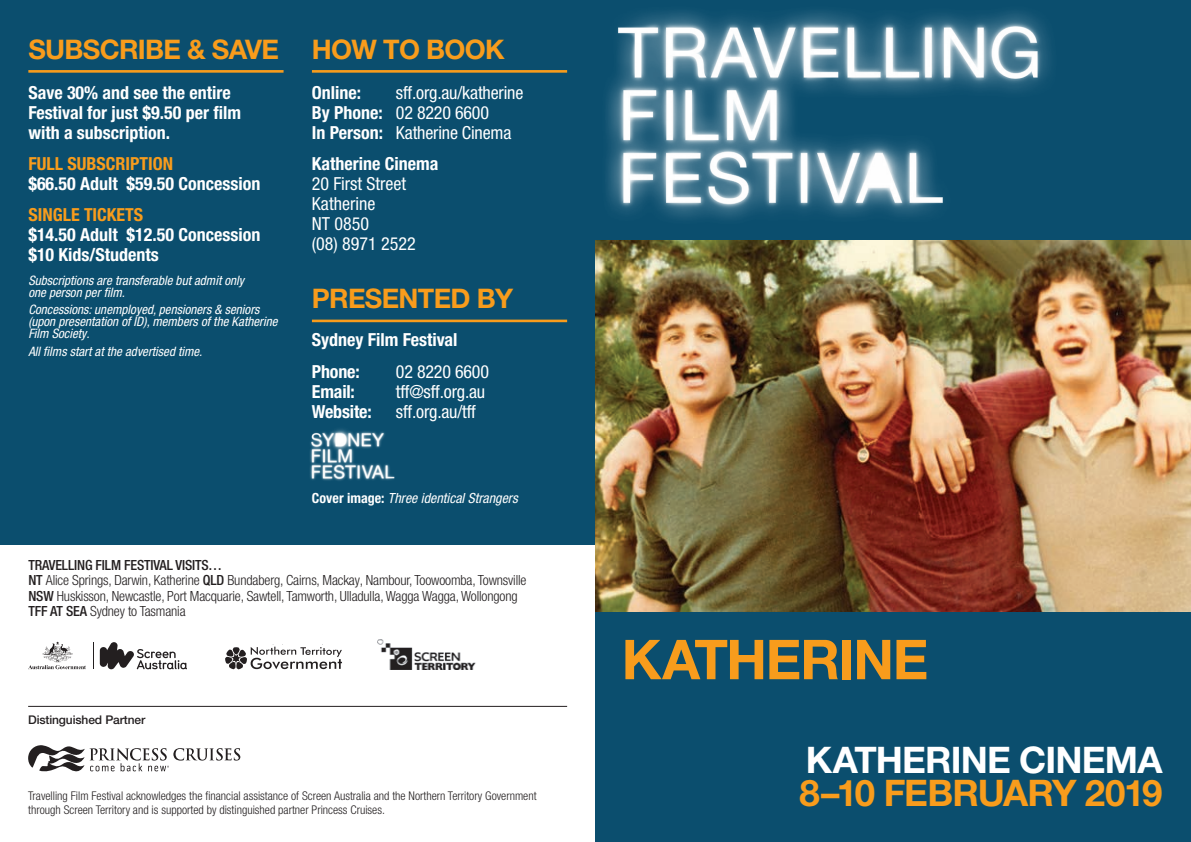
<style>
.page{position:relative;width:1191px;height:842px;background:#fff}
.page>*{position:absolute;margin:0;border:0;box-sizing:border-box;transform-origin:0 0}
.t1{font:700 55px "Helvetica Neue LT Pro";letter-spacing:-.025em;color:#f89c1c}
.t2{font:700 36.6px "Helvetica Neue LT Pro";letter-spacing:-.03em;color:#f89c1c}
.t3{font:700 36.6px "Helvetica Neue LT Pro";letter-spacing:-.02em;color:#fff}
.t4{font:700 27px "Helvetica Neue LT Pro";letter-spacing:-.025em;color:#f89c1c}
.t5{font:700 condensed 18px/20px "Helvetica Neue LT Pro";color:#fff}
.t6{font:condensed 18px/20px "Helvetica Neue LT Pro";letter-spacing:-.01em;color:#fff}
.t7{font:700 condensed 18px "Helvetica Neue LT Pro";color:#f89c1c}
.t8{font:300 condensed 14px/15.6px "Helvetica Neue LT Pro";letter-spacing:-.01em;color:#231f20}
.t9{font:italic condensed 14px "Helvetica Neue LT Pro";color:#fff}
.t10{font:500 condensed 14px "Helvetica Neue LT Pro";letter-spacing:-.01em;color:#231f20}
.t11{font:italic condensed 13px/12px "Helvetica Neue LT Pro";color:#fff}
.t12{font:300 condensed 12px/14px "Helvetica Neue LT Pro";color:#231f20}
.t13{font:500 12px "Helvetica Neue LT Pro";letter-spacing:-.01em;color:#231f20}
.s1{font-weight:700}
.s2{font-weight:700;font-style:normal}
.s3{font-weight:500}
</style>
<div class="page">
<div style="left:595px;top:0;width:596px;height:842px;background:#0b4e6e"></div>
<div style="left:0;top:0;width:595px;height:544px;background:#0b4e6e"></div>
<hr style="left:28px;top:706px;width:539px;height:1px;background:#231f20">
<img style="left:310px;top:429px;width:85px;height:52px">
<hr style="left:28px;top:70px;width:255px;height:3px;background:#f89c1c">
<hr style="left:312px;top:70px;width:255px;height:3px;background:#f89c1c">
<hr style="left:312px;top:320px;width:255px;height:2px;background:#f89c1c">
<img style="left:567px;top:11px;width:483px;height:208px">
<img style="left:595px;top:240px;width:596px;height:371px">
<svg style="left:28px;top:745px;width:212px;height:27px"></svg>
<svg style="left:28px;top:641px;width:58px;height:28px"></svg>
<svg style="left:93px;top:642px;width:1px;height:27px"></svg>
<svg style="left:100px;top:642px;width:87px;height:27px"></svg>
<svg style="left:225px;top:644px;width:117px;height:25px"></svg>
<img style="left:378px;top:640px;width:98px;height:29px">
<p class="t4" style="left:28px;top:32px;width:252px">SUBSCRIBE &amp; SAVE</p>
<p class="t5" style="left:28px;top:82px;width:214px">Save 30% and see the entire<br>Festival for just $9.50 per film with a subscription.</p>
<p class="t7" style="left:28px;top:153px;width:146px">FULL SUBSCRIPTION</p>
<p class="t5" style="left:28px;top:174px;width:233px">$66.50 Adult $59.50 Concession</p>
<p class="t7" style="left:28px;top:204px;width:116px">SINGLE TICKETS</p>
<p class="t5" style="left:28px;top:225px;width:233px">$14.50 Adult $12.50 Concession $10 Kids/Students</p>
<p class="t11" style="left:28px;top:274px;width:217px">Subscriptions are transferable but admit only one person per film.</p>
<p class="t11" style="left:28px;top:304px;width:251px">Concessions: unemployed, pensioners &amp; seniors (upon presentation of ID), members of the Katherine<br>Film Society.</p>
<p class="t11" style="left:28px;top:346px;width:176px">All films start at the advertised time.</p>
<p class="t4" style="left:312px;top:32px;width:194px">HOW TO BOOK</p>
<p class="t5" style="left:312px;top:82px;width:51px">Online:</p>
<p class="t6" style="left:396px;top:82px;width:129px">sff.org.au/katherine</p>
<p class="t6" style="left:312px;top:102px;width:179px"><span class="s1">By Phone:</span> 02 8220 6600</p>
<p class="t6" style="left:312px;top:122px;width:201px"><span class="s1">In Person:</span> Katherine Cinema</p>
<p class="t6" style="left:312px;top:153px;width:128px"><span class="s1">Katherine Cinema<br></span>20 First Street<br>Katherine<br>NT 0850<br>(08) 8971 2522</p>
<p class="t4" style="left:312px;top:282px;width:203px">PRESENTED BY</p>
<p class="t5" style="left:312px;top:330px;width:147px">Sydney Film Festival</p>
<p class="t5" style="left:312px;top:361px;width:49px">Phone:</p>
<p class="t6" style="left:396px;top:361px;width:95px">02 8220 6600</p>
<p class="t5" style="left:312px;top:381px;width:45px">Email:</p>
<p class="t6" style="left:396px;top:381px;width:91px">tff@sff.org.au</p>
<p class="t5" style="left:312px;top:401px;width:61px">Website:</p>
<p class="t6" style="left:396px;top:401px;width:81px">sff.org.au/tff</p>
<p class="t9" style="left:312px;top:490px;width:207px"><span class="s2">Cover image:</span> Three identical Strangers</p>
<p class="t10" style="left:28px;top:556px;width:195px">TRAVELLING FILM FESTIVAL VISITS…</p>
<p class="t8" style="left:28px;top:572px;width:500px"><span class="s3">NT</span> Alice Springs, Darwin, Katherine <span class="s3">QLD</span> Bundaberg, Cairns, Mackay, Nambour, Toowoomba, Townsville<br><span class="s3">NSW</span> Huskisson, Newcastle, Port Macquarie, Sawtell, Tamworth, Ulladulla, Wagga Wagga, Wollongong<br><span class="s3">TFF AT SEA</span> Sydney to Tasmania</p>
<p class="t13" style="left:28px;top:712px;width:119px">Distinguished Partner</p>
<p class="t12" style="left:28px;top:788px;width:510px">Travelling Film Festival acknowledges the financial assistance of Screen Australia and the Northern Territory Government through Screen Territory and is supported by distinguished partner Princess Cruises.</p>
<p class="t1" style="left:621px;top:625px;width:308px">KATHERINE</p>
<p class="t3" style="left:806px;top:737px;width:358px">KATHERINE CINEMA</p>
<p class="t2" style="left:799px;top:769px;width:364px">8–10 FEBRUARY 2019</p>
</div>
